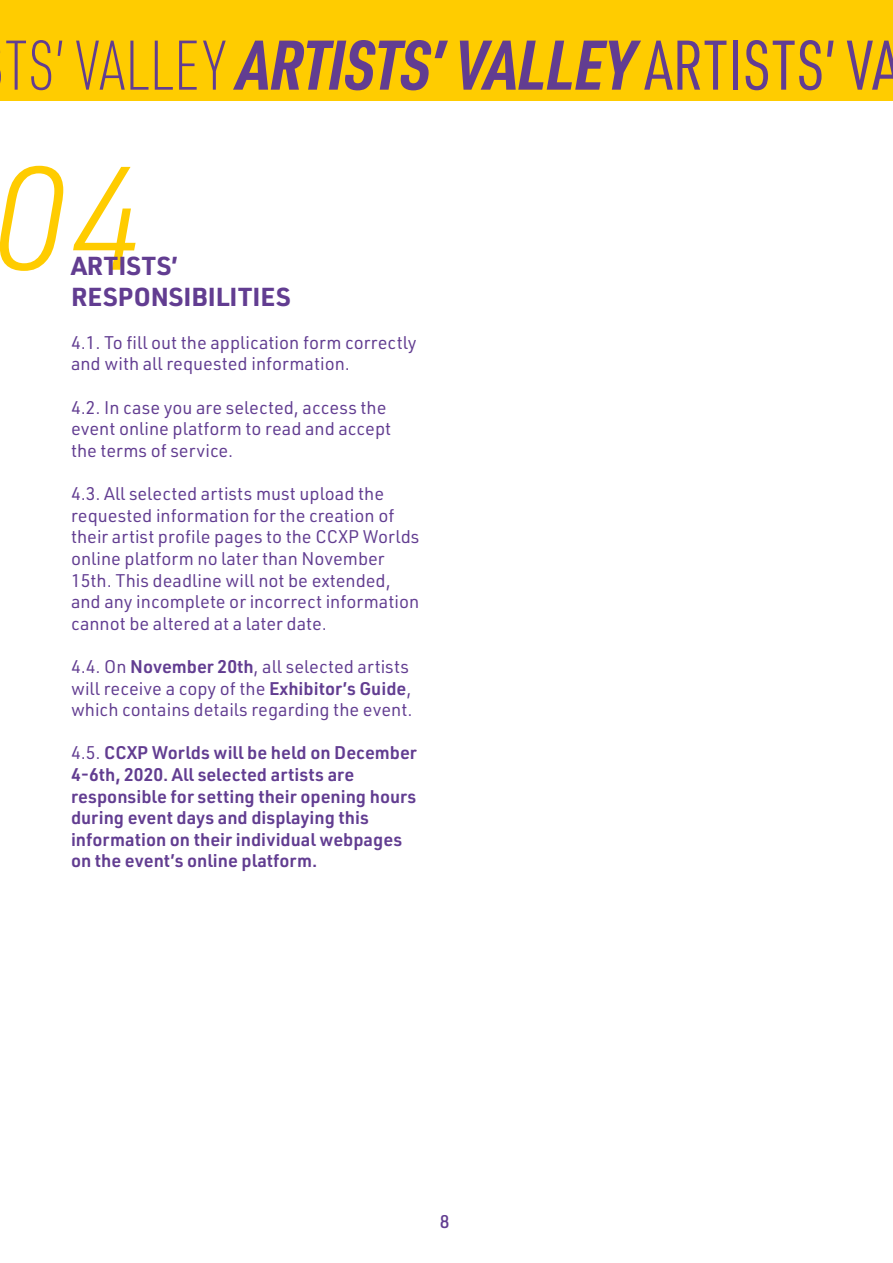
<style>
.page{position:relative;width:893px;height:1263px;background:#fff}
.page>*{position:absolute;margin:0;border:0;box-sizing:border-box;transform-origin:0 0}
.t1{font:italic 300 144px "URWDIN";color:#fc0}
.t2{font:italic 700 68.7px "URWDIN Cond";color:#623d91}
.t3{font:700 25.5px/30.6px "URWDIN";color:#623d91}
.t4{font:18px/21.6px "URWDIN";color:#623d91}
.t5{font:600 18px/21.6px "URWDIN";color:#623d91}
.t6{font:500 18px "URWDIN";color:#623d91}
.s1{font-weight:200;font-style:normal}
.s2{font-weight:400;font-style:normal}
.s3{font-weight:600}
.s4{font-weight:400}
</style>
<div class="page">
<div style="left:0;top:0;width:893px;height:100px;background:#fc0"></div>
<h2 class="t2" style="left:5px;top:18px;width:897px"><span class="s1">TS’ VALLEY</span> ARTISTS’ VALLEY <span class="s2">ARTISTS’ VA</span></h2>
<h1 class="t1" style="left:-10px;top:125px;width:157px">04</h1>
<h3 class="t3" style="left:71px;top:250px;width:221px">ARTISTS’<br>RESPONSIBILITIES</h3>
<p class="t4" style="left:71px;top:331px;width:347px">4.1. To fill out the application form correctly and with all requested information.</p>
<p class="t4" style="left:71px;top:396px;width:322px">4.2. In case you are selected, access the event online platform to read and accept the terms of service.</p>
<p class="t4" style="left:71px;top:482px;width:350px">4.3. All selected artists must upload the requested information for the creation of their artist profile pages to the CCXP Worlds online platform no later than November 15th. This deadline will not be extended, and any incomplete or incorrect information cannot be altered at a later date.</p>
<p class="t4" style="left:71px;top:655px;width:343px">4.4. On <span class="s3">November 20th</span>, all selected artists will receive a copy of the <span class="s3">Exhibitor’s Guide</span>, which contains details regarding the event.</p>
<p class="t5" style="left:71px;top:741px;width:347px"><span class="s4">4.5.</span> CCXP Worlds will be held on December 4-6th, 2020. All selected artists are responsible for setting their opening hours during event days and displaying this information on their individual webpages on the event’s online platform.</p>
<p class="t6" style="left:440px;top:1209px;width:11px">8</p>
</div>
